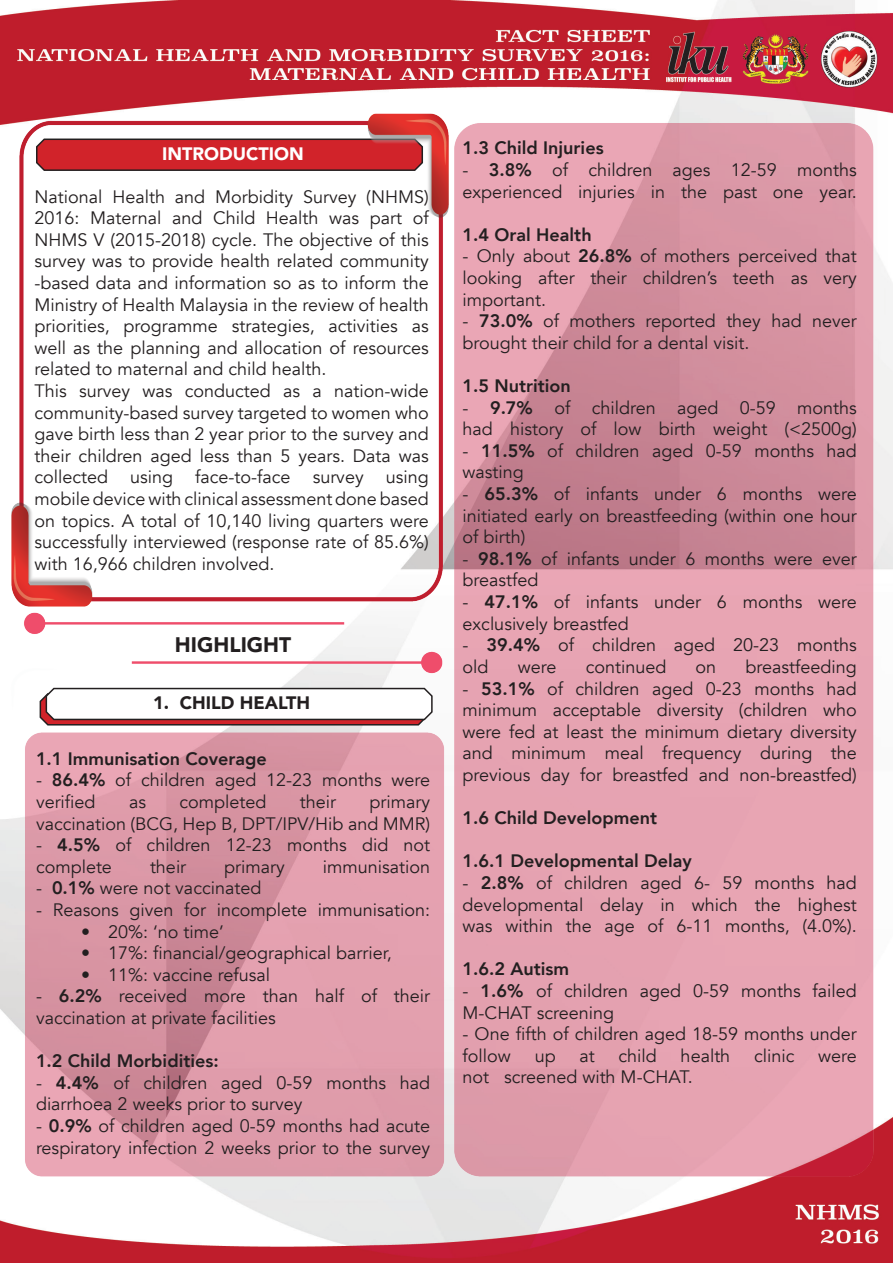
<style>
.page{position:relative;width:893px;height:1263px;background:#fff}
.page>*{position:absolute;margin:0;border:0;box-sizing:border-box;transform-origin:0 0}
.t1{font:900 21px "Avenir";color:#231f20}
.t2{font:18px/21.6px "Avenir";color:#231f20}
.t3{font:800 18px "Avenir";color:#231f20}
.t4{font:900 18px "Avenir";color:#231f20}
.t5{font:900 18px "Avenir";color:#fff}
.s1{font-weight:800}
</style>
<div class="page">
<img style="left:0;top:0;width:893px;height:1263px">
<svg style="left:39px;top:686px;width:394px;height:40px"></svg>
<svg style="left:35px;top:137px;width:389px;height:35px;background:#c4353b"></svg>
<p class="t5" style="left:162px;top:138px;width:143px">INTRODUCTION</p>
<p class="t2" style="left:34px;top:186px;width:396px;text-align:justify">National Health and Morbidity Survey (NHMS)<br>2016: Maternal and Child Health was part of NHMS V (2015-2018) cycle. The objective of this survey was to provide health related community</p>
<p class="t2" style="left:34px;top:272px;width:396px">-based data and information so as to inform the</p>
<p class="t2" style="left:34px;top:294px;width:396px">Ministry of Health Malaysia in the review of health</p>
<p class="t2" style="left:34px;top:316px;width:396px">priorities, programme strategies, activities as well as the planning and allocation of resources</p>
<p class="t2" style="left:34px;top:359px;width:293px">related to maternal and child health.</p>
<p class="t2" style="left:34px;top:380px;width:396px">This survey was conducted as a nation-wide</p>
<p class="t2" style="left:34px;top:402px;width:396px;text-align:justify">community-based survey targeted to women who gave birth less than 2 year prior to the survey and their children aged less than 5 years. Data was</p>
<p class="t2" style="left:34px;top:467px;width:396px;text-align:justify">collected using face-to-face survey using mobile device with clinical assessment done based on topics. A total of 10,140 living quarters were</p>
<p class="t2" style="left:34px;top:532px;width:396px">successfully interviewed (response rate of 85.6%) with 16,966 children involved.</p>
<p class="t1" style="left:175px;top:626px;width:118px">HIGHLIGHT</p>
<p class="t4" style="left:153px;top:687px;width:158px">1. CHILD HEALTH</p>
<p class="t3" style="left:36px;top:744px;width:232px">1.1 Immunisation Coverage</p>
<p class="t2" style="left:36px;top:770px;width:396px">- <span class="s1">86.4%</span> of children aged 12-23 months were</p>
<p class="t2" style="left:36px;top:791px;width:61px">verified</p>
<p class="t2" style="left:129px;top:791px;width:19px">as</p>
<p class="t2" style="left:179px;top:791px;width:88px">completed</p>
<p class="t2" style="left:300px;top:791px;width:38px">their</p>
<p class="t2" style="left:370px;top:791px;width:62px">primary</p>
<p class="t2" style="left:36px;top:813px;width:396px">vaccination (BCG, Hep B, DPT/IPV/Hib and MMR)</p>
<p class="t2" style="left:36px;top:834px;width:396px">- <span class="s1">4.5%</span> of children 12-23 months did not complete</p>
<p class="t2" style="left:150px;top:856px;width:38px">their</p>
<p class="t2" style="left:224px;top:856px;width:62px">primary</p>
<p class="t2" style="left:323px;top:856px;width:109px">immunisation</p>
<p class="t2" style="left:36px;top:878px;width:227px">- <span class="s1">0.1%</span> were not vaccinated</p>
<p class="t2" style="left:36px;top:899px;width:396px">- Reasons given for incomplete immunisation:</p>
<p class="t2" style="left:81px;top:921px;width:144px">• 20%: ‘no time’</p>
<p class="t2" style="left:81px;top:942px;width:312px">• 17%: financial/geographical barrier,</p>
<p class="t2" style="left:81px;top:964px;width:191px">• 11%: vaccine refusal</p>
<p class="t2" style="left:36px;top:986px;width:396px">- <span class="s1">6.2%</span> received more than half of their vaccination at private facilities</p>
<p class="t3" style="left:36px;top:1047px;width:184px">1.2 Child Morbidities:</p>
<p class="t2" style="left:36px;top:1072px;width:396px">- <span class="s1">4.4%</span> of children aged 0-59 months had</p>
<p class="t2" style="left:36px;top:1094px;width:268px">diarrhoea 2 weeks prior to survey</p>
<p class="t2" style="left:36px;top:1115px;width:396px">- <span class="s1">0.9%</span> of children aged 0-59 months had acute</p>
<p class="t2" style="left:36px;top:1137px;width:396px">respiratory infection 2 weeks prior to the survey</p>
<p class="t3" style="left:463px;top:134px;width:143px">1.3 Child Injuries</p>
<p class="t2" style="left:463px;top:159px;width:396px">- <span class="s1">3.8%</span> of children ages 12-59 months</p>
<p class="t2" style="left:463px;top:181px;width:396px">experienced injuries in the past one year.</p>
<p class="t3" style="left:463px;top:221px;width:131px">1.4 Oral Health</p>
<p class="t2" style="left:463px;top:246px;width:396px">- Only about <span class="s1">26.8%</span> of mothers perceived that</p>
<p class="t2" style="left:463px;top:267px;width:396px">looking after their children’s teeth as very</p>
<p class="t2" style="left:463px;top:289px;width:85px">important.</p>
<p class="t2" style="left:463px;top:311px;width:396px">- <span class="s1">73.0%</span> of mothers reported they had never</p>
<p class="t2" style="left:463px;top:332px;width:288px">brought their child for a dental visit.</p>
<p class="t3" style="left:463px;top:372px;width:110px">1.5 Nutrition</p>
<p class="t2" style="left:463px;top:397px;width:396px">- <span class="s1">9.7%</span> of children aged 0-59 months had history of low birth weight (&lt;2500g)</p>
<p class="t2" style="left:463px;top:440px;width:396px">- <span class="s1">11.5%</span> of children aged 0-59 months had</p>
<p class="t2" style="left:463px;top:462px;width:63px">wasting</p>
<p class="t2" style="left:463px;top:483px;width:396px">- <span class="s1">65.3%</span> of infants under 6 months were</p>
<p class="t2" style="left:463px;top:505px;width:396px">initiated early on breastfeeding (within one hour of birth)</p>
<p class="t2" style="left:463px;top:548px;width:396px">- <span class="s1">98.1%</span> of infants under 6 months were ever</p>
<p class="t2" style="left:463px;top:570px;width:77px">breastfed</p>
<p class="t2" style="left:463px;top:591px;width:396px">- <span class="s1">47.1%</span> of infants under 6 months were</p>
<p class="t2" style="left:463px;top:613px;width:168px">exclusively breastfed</p>
<p class="t2" style="left:463px;top:635px;width:396px">- <span class="s1">39.4%</span> of children aged 20-23 months old</p>
<p class="t2" style="left:518px;top:656px;width:40px">were</p>
<p class="t2" style="left:586px;top:656px;width:82px">continued</p>
<p class="t2" style="left:696px;top:656px;width:22px">on</p>
<p class="t2" style="left:745px;top:656px;width:113px">breastfeeding</p>
<p class="t2" style="left:463px;top:678px;width:396px">- <span class="s1">53.1%</span> of children aged 0-23 months had</p>
<p class="t2" style="left:463px;top:699px;width:396px">minimum acceptable diversity (children who</p>
<p class="t2" style="left:463px;top:721px;width:396px">were fed at least the minimum dietary diversity</p>
<p class="t2" style="left:463px;top:743px;width:396px">and minimum meal frequency during the</p>
<p class="t2" style="left:463px;top:764px;width:396px">previous day for breastfed and non-breastfed)</p>
<p class="t3" style="left:463px;top:804px;width:196px">1.6 Child Development</p>
<p class="t3" style="left:463px;top:847px;width:231px">1.6.1 Developmental Delay</p>
<p class="t2" style="left:463px;top:872px;width:396px">- <span class="s1">2.8%</span> of children aged 6- 59 months had</p>
<p class="t2" style="left:463px;top:894px;width:396px">developmental delay in which the highest was within the age of 6-11 months, (4.0%).</p>
<p class="t3" style="left:463px;top:955px;width:108px">1.6.2 Autism</p>
<p class="t2" style="left:463px;top:980px;width:396px">- <span class="s1">1.6%</span> of children aged 0-59 months failed</p>
<p class="t2" style="left:463px;top:1002px;width:153px">M-CHAT screening</p>
<p class="t2" style="left:463px;top:1023px;width:396px">- One fifth of children aged 18-59 months under</p>
<p class="t2" style="left:463px;top:1045px;width:50px">follow</p>
<p class="t2" style="left:535px;top:1045px;width:23px">up</p>
<p class="t2" style="left:579px;top:1045px;width:17px">at</p>
<p class="t2" style="left:619px;top:1045px;width:40px">child</p>
<p class="t2" style="left:681px;top:1045px;width:51px">health</p>
<p class="t2" style="left:754px;top:1045px;width:42px">clinic</p>
<p class="t2" style="left:818px;top:1045px;width:40px">were</p>
<p class="t2" style="left:463px;top:1067px;width:232px">not screened with M-CHAT.</p>
</div>
